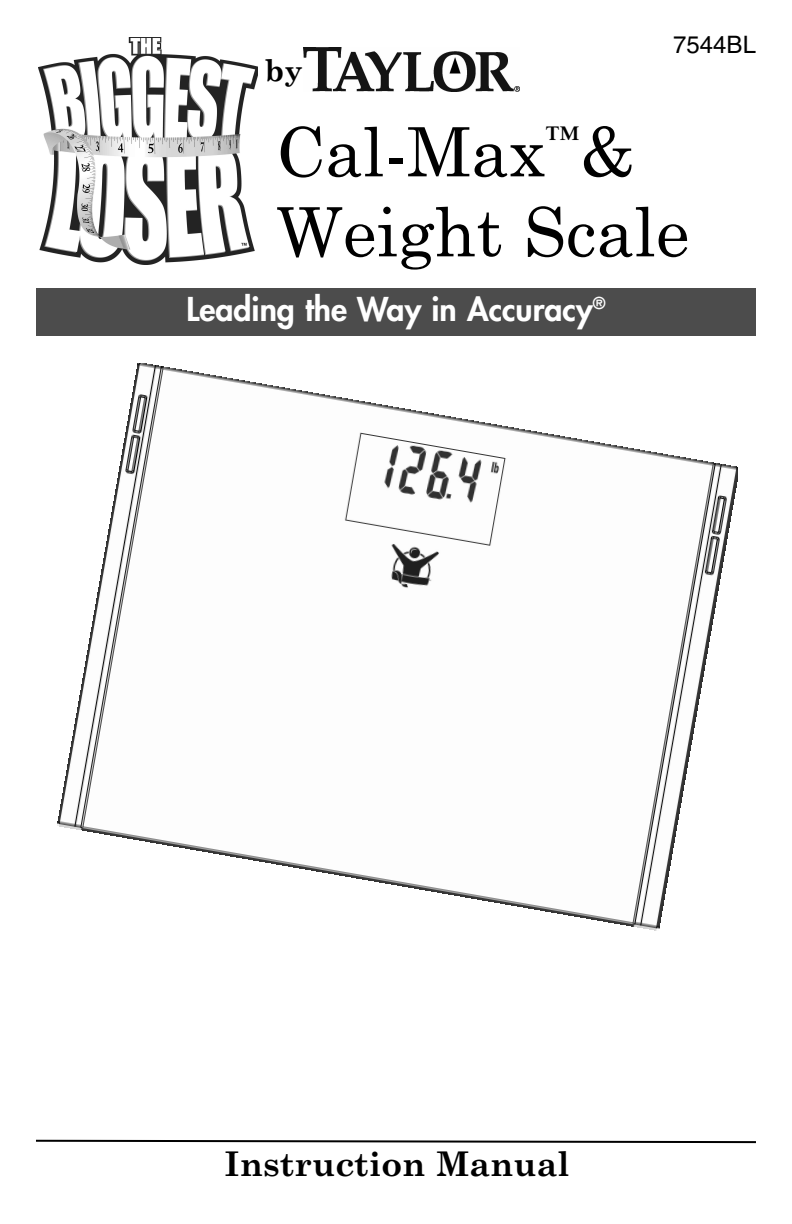
<style>
.page{position:relative;width:792px;height:1224px;background:#fff}
.page>*{position:absolute;margin:0;border:0;box-sizing:border-box;transform-origin:0 0}
.t1{font:68px/80px "Century Schoolbook";color:#000}
.t2{font:700 34px "Century Schoolbook";color:#000}
.t3{font:800 32px "Futura";color:#fff}
.t4{font:700 30px "Century Schoolbook";color:#000}
.t5{font:24px "Helvetica";color:#000}
</style>
<div class="page">
<div style="left:36px;top:288px;width:720px;height:47px;background:#4c4c4c"></div>
<svg style="left:36px;top:1139px;width:720px;height:5px"></svg>
<img style="left:303px;top:47px;width:216px;height:45px">
<img style="left:39px;top:37px;width:219px;height:227px">
<img style="left:57px;top:363px;width:681px;height:567px">
<p class="t4" style="left:265px;top:54px;width:39px">by</p>
<p class="t5" style="left:673px;top:36px;width:84px">7544BL</p>
<h1 class="t1" style="left:276px;top:113px;width:415px">Cal-Max<sup>™</sup>&amp;<br>Weight Scale</h1>
<p class="t3" style="left:187px;top:294px;width:420px">Leading the Way in Accuracy<sup>®</sup></p>
<p class="t2" style="left:225px;top:1144px;width:347px">Instruction Manual</p>
</div>
